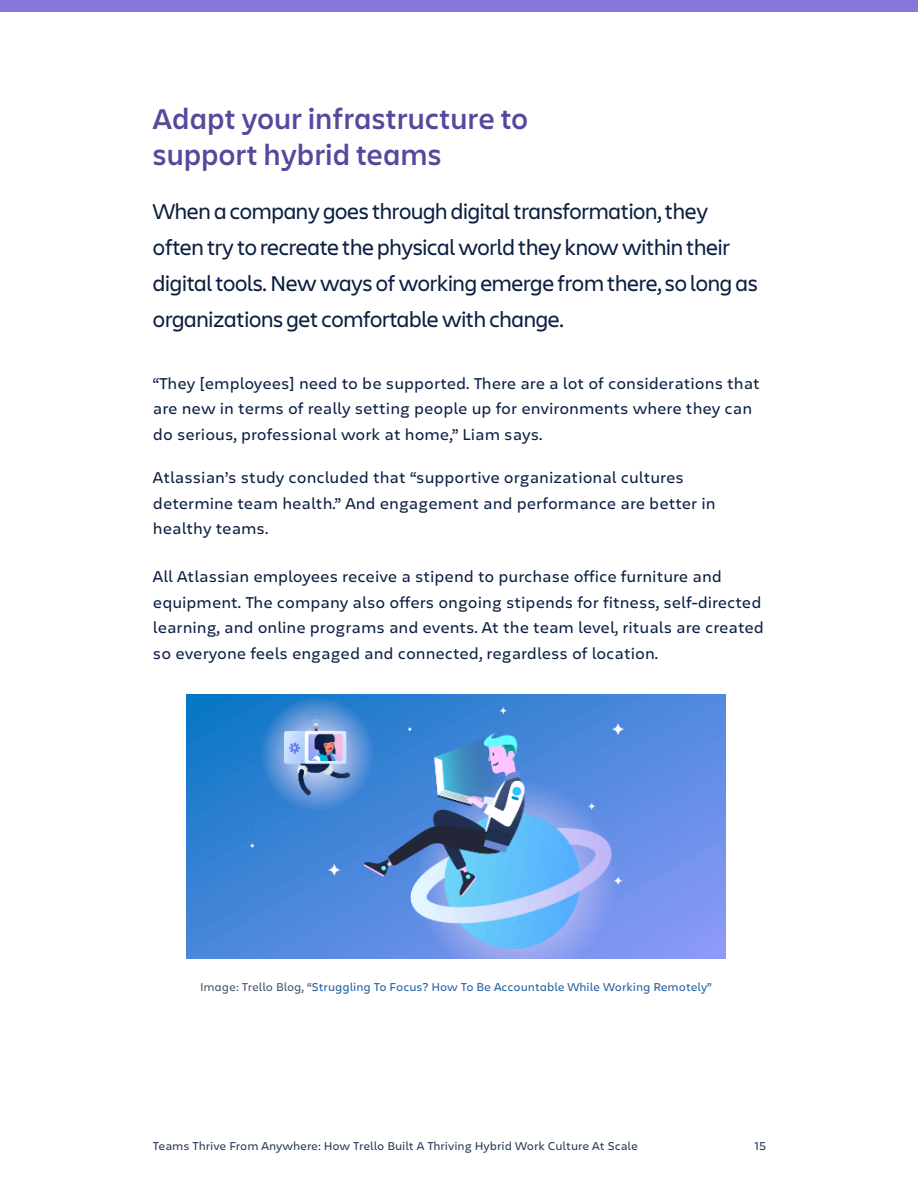
<style>
.page{position:relative;width:918px;height:1188px;background:#fff}
.page>*{position:absolute;margin:0;border:0;box-sizing:border-box;transform-origin:0 0}
.t1{font:600 30px/36px "Charlie Display";letter-spacing:.02em;color:#55499e}
.t2{font:22.5px/36px "Charlie Display";letter-spacing:-.01em;color:#0c1f41}
.t3{font:16.5px/25.5px "Charlie Text";color:#091e42}
.t4{font:12px "Charlie Text";color:#215e9e}
.t5{font:12px "Charlie Text";color:#253858}
.s1{color:#42526e}
</style>
<div class="page">
<div style="left:0;top:0;width:918px;height:12px;background:#8777d9"></div>
<img style="left:186px;top:695px;width:540px;height:264px">
<h1 class="t1" style="left:153px;top:100px;width:377px">Adapt your infrastructure to support hybrid teams</h1>
<h2 class="t2" style="left:153px;top:193px;width:606px">When a company goes through digital transformation, they often try to recreate the physical world they know within their digital tools. New ways of working emerge from there, so long as organizations get comfortable with change.</h2>
<p class="t3" style="left:153px;top:370px;width:609px">“They [employees] need to be supported. There are a lot of considerations that are new in terms of really setting people up for environments where they can do serious, professional work at home,” Liam says.</p>
<p class="t3" style="left:153px;top:464px;width:564px">Atlassian’s study concluded that “supportive organizational cultures determine team health.” And engagement and performance are better in healthy teams.</p>
<p class="t3" style="left:153px;top:563px;width:612px">All Atlassian employees receive a stipend to purchase office furniture and equipment. The company also offers ongoing stipends for fitness, self-directed learning, and online programs and events. At the team level, rituals are created so everyone feels engaged and connected, regardless of location.</p>
<p class="t4" style="left:200px;top:978px;width:513px"><span class="s1">Image: Trello Blog, “</span>Struggling To Focus? How To Be Accountable While Working Remotely<span class="s1">”</span></p>
<p class="t5" style="left:153px;top:1137px;width:486px">Teams Thrive From Anywhere: How Trello Built A Thriving Hybrid Work Culture At Scale</p>
<p class="t5" style="left:755px;top:1137px;width:13px">15</p>
</div>
